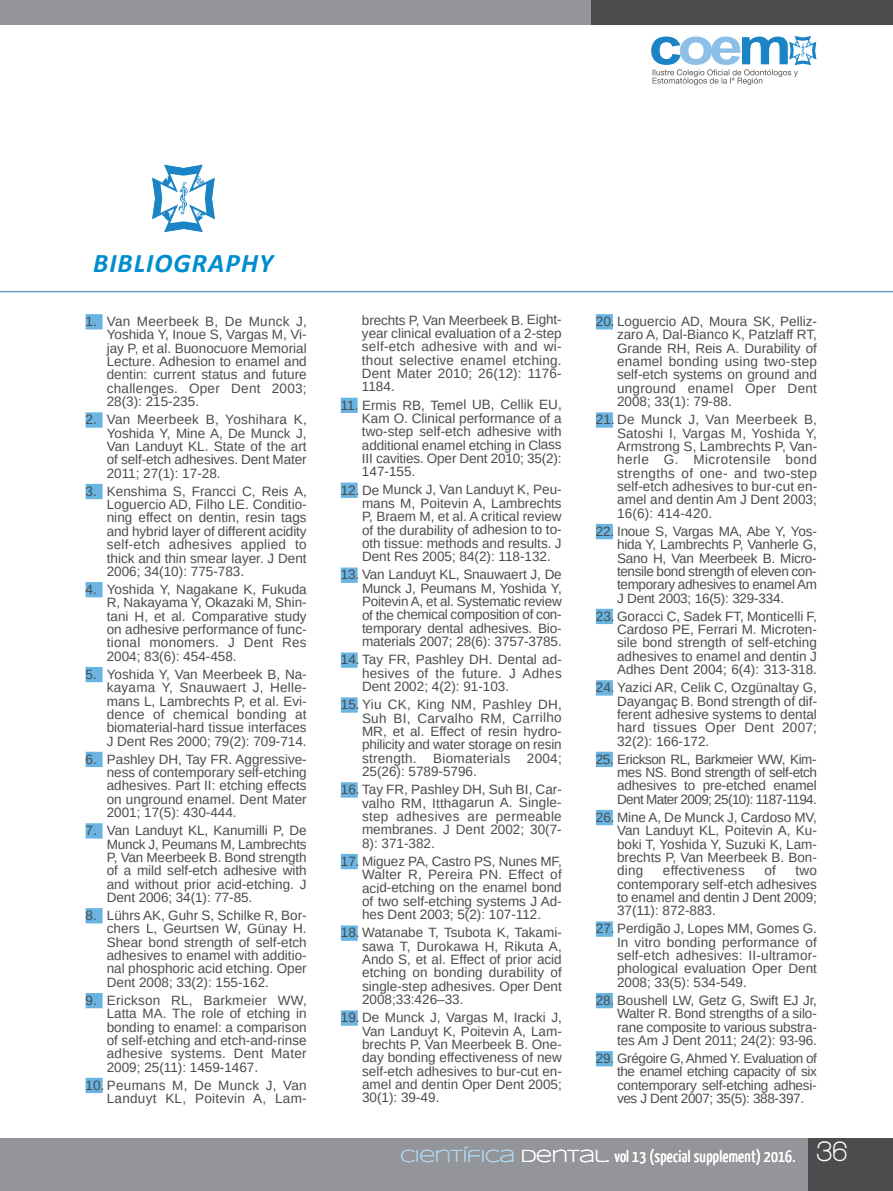
<style>
.page{position:relative;width:893px;height:1191px;background:#fff}
.page>*{position:absolute;margin:0;border:0;box-sizing:border-box;transform-origin:0 0}
.t1{font:italic 700 27px "Calibri";letter-spacing:.04em;color:#008dce}
.t2{font:16.5px "Yanone Kaffeesatz";letter-spacing:.015em;color:#fff}
.t3{font:13.5px/13.4px "Arimo";color:#4b4c4d;text-align:justify}
.t4{font:13.5px/13.4px "Arimo";letter-spacing:.02em;color:#4b4c4d;text-align:right}
.s1{font-family:"Syncopate";font-size:18px;color:#add2ed}
.s2{font-family:"Syncopate";font-size:18px}
.s3{font-family:"Walkway";font-weight:700;font-size:30px}
</style>
<div class="page">
<div style="left:0;top:1138px;width:893px;height:53px;background:#939598"></div>
<div style="left:0;top:0;width:599px;height:25px;background:#939598"></div>
<div style="left:591px;top:0;width:302px;height:25px;background:#4b4c4d"></div>
<div style="left:808px;top:1138px;width:85px;height:53px;background:#4b4c4d"></div>
<svg style="left:651px;top:36px;width:165px;height:49px"></svg>
<hr style="left:0;top:291px;width:893px;height:1px;background:#739dc6">
<div style="left:86px;top:314px;width:17px;height:15px;background:#69b4e1"></div>
<div style="left:86px;top:412px;width:17px;height:16px;background:#69b4e1"></div>
<div style="left:86px;top:484px;width:17px;height:15px;background:#69b4e1"></div>
<div style="left:86px;top:582px;width:17px;height:15px;background:#69b4e1"></div>
<div style="left:86px;top:667px;width:17px;height:15px;background:#69b4e1"></div>
<div style="left:86px;top:751px;width:17px;height:16px;background:#69b4e1"></div>
<div style="left:86px;top:823px;width:17px;height:15px;background:#69b4e1"></div>
<div style="left:86px;top:908px;width:17px;height:15px;background:#69b4e1"></div>
<div style="left:86px;top:993px;width:17px;height:15px;background:#69b4e1"></div>
<div style="left:86px;top:1077px;width:17px;height:16px;background:#69b4e1"></div>
<div style="left:341px;top:398px;width:17px;height:15px;background:#69b4e1"></div>
<div style="left:341px;top:482px;width:17px;height:16px;background:#69b4e1"></div>
<div style="left:341px;top:567px;width:17px;height:16px;background:#69b4e1"></div>
<div style="left:341px;top:652px;width:17px;height:16px;background:#69b4e1"></div>
<div style="left:341px;top:697px;width:17px;height:15px;background:#69b4e1"></div>
<div style="left:341px;top:782px;width:17px;height:15px;background:#69b4e1"></div>
<div style="left:341px;top:854px;width:17px;height:15px;background:#69b4e1"></div>
<div style="left:341px;top:925px;width:17px;height:15px;background:#69b4e1"></div>
<div style="left:341px;top:1010px;width:17px;height:15px;background:#69b4e1"></div>
<div style="left:596px;top:314px;width:17px;height:15px;background:#69b4e1"></div>
<div style="left:596px;top:412px;width:17px;height:16px;background:#69b4e1"></div>
<div style="left:596px;top:524px;width:17px;height:15px;background:#69b4e1"></div>
<div style="left:596px;top:609px;width:17px;height:15px;background:#69b4e1"></div>
<div style="left:596px;top:680px;width:17px;height:15px;background:#69b4e1"></div>
<div style="left:596px;top:751px;width:17px;height:16px;background:#69b4e1"></div>
<div style="left:596px;top:810px;width:17px;height:15px;background:#69b4e1"></div>
<div style="left:596px;top:921px;width:17px;height:15px;background:#69b4e1"></div>
<div style="left:596px;top:993px;width:17px;height:15px;background:#69b4e1"></div>
<div style="left:596px;top:1051px;width:17px;height:15px;background:#69b4e1"></div>
<svg style="left:152px;top:164px;width:63px;height:68px"></svg>
<h1 class="t1" style="left:93px;top:246px;width:181px">BIBLIOGRAPHY</h1>
<p class="t3" style="left:107px;top:315px;width:201px;text-indent:-21px">1. Van Meerbeek B, De Munck J, Yoshida Y, Inoue S, Vargas M, Vi&shy;jay P, et al. Buonocuore Memorial Lecture. Adhesion to enamel and dentin: current status and future challenges. Oper Dent 2003; 28(3): 215-235.</p>
<p class="t3" style="left:107px;top:413px;width:201px;text-indent:-21px">2. Van Meerbeek B, Yoshihara K, Yoshida Y, Mine A, De Munck J, Van Landuyt KL. State of the art of self-etch adhesives. Dent Mater 2011; 27(1): 17-28.</p>
<p class="t3" style="left:107px;top:484px;width:201px;text-indent:-21px">3. Kenshima S, Francci C, Reis A, Loguercio AD, Filho LE. Conditio&shy;ning effect on dentin, resin tags and hybrid layer of different acidity self-etch adhesives applied to thick and thin smear layer. J Dent 2006; 34(10): 775-783.</p>
<p class="t3" style="left:107px;top:582px;width:201px;text-indent:-21px">4. Yoshida Y, Nagakane K, Fukuda R, Nakayama Y, Okazaki M, Shin&shy;tani H, et al. Comparative study on adhesive performance of func&shy;tional monomers. J Dent Res 2004; 83(6): 454-458.</p>
<p class="t3" style="left:107px;top:667px;width:201px;text-indent:-21px">5. Yoshida Y, Van Meerbeek B, Na&shy;kayama Y, Snauwaert J, Helle&shy;mans L, Lambrechts P, et al. Evi&shy;dence of chemical bonding at biomaterial-hard tissue interfaces J Dent Res 2000; 79(2): 709-714.</p>
<p class="t3" style="left:107px;top:752px;width:201px;text-indent:-21px">6. Pashley DH, Tay FR. Aggressive&shy;ness of contemporary self-etching adhesives. Part II: etching effects on unground enamel. Dent Mater 2001; 17(5): 430-444.</p>
<p class="t3" style="left:107px;top:824px;width:201px;text-indent:-21px">7. Van Landuyt KL, Kanumilli P, De Munck J, Peumans M, Lambrechts P, Van Meerbeek B. Bond strength of a mild self-etch adhesive with and without prior acid-etching. J Dent 2006; 34(1): 77-85.</p>
<p class="t3" style="left:107px;top:908px;width:201px;text-indent:-21px">8. Lührs AK, Guhr S, Schilke R, Bor&shy;chers L, Geurtsen W, Günay H.<br>Shear bond strength of self-etch adhesives to enamel with additio&shy;nal phosphoric acid etching. Oper Dent 2008; 33(2): 155-162.</p>
<p class="t3" style="left:107px;top:993px;width:201px;text-indent:-21px">9. Erickson RL, Barkmeier WW, Latta MA. The role of etching in bonding to enamel: a comparison of self-etching and etch-and-rinse adhesive systems. Dent Mater 2009; 25(11): 1459-1467.</p>
<p class="t4" style="left:86px;top:1078px;width:223px">10. Peumans M, De Munck J, Van<br>Landuyt KL, Poitevin A, Lam-</p>
<p class="t3" style="left:362px;top:313px;width:201px">brechts P, Van Meerbeek B. Eight&shy;year clinical evaluation of a 2-step self-etch adhesive with and wi&shy;thout selective enamel etching.<br>Dent Mater 2010; 26(12): 1176- 1184.</p>
<p class="t3" style="left:362px;top:398px;width:201px;text-indent:-21px">11. Ermis RB, Temel UB, Cellik EU, Kam O. Clinical performance of a two-step self-etch adhesive with additional enamel etching in Class III cavities. Oper Dent 2010; 35(2):<br>147-155.</p>
<p class="t3" style="left:362px;top:483px;width:201px;text-indent:-21px">12. De Munck J, Van Landuyt K, Peu&shy;mans M, Poitevin A, Lambrechts P, Braem M, et al. A critical review of the durability of adhesion to to&shy;oth tissue: methods and results. J Dent Res 2005; 84(2): 118-132.</p>
<p class="t3" style="left:362px;top:568px;width:201px;text-indent:-21px">13. Van Landuyt KL, Snauwaert J, De Munck J, Peumans M, Yoshida Y, Poitevin A, et al. Systematic review of the chemical composition of con&shy;temporary dental adhesives. Bio&shy;materials 2007; 28(6): 3757-3785.</p>
<p class="t3" style="left:362px;top:653px;width:201px;text-indent:-21px">14. Tay FR, Pashley DH. Dental ad&shy;hesives of the future. J Adhes Dent 2002; 4(2): 91-103.</p>
<p class="t3" style="left:362px;top:698px;width:201px;text-indent:-21px">15. Yiu CK, King NM, Pashley DH, Suh BI, Carvalho RM, Carrilho MR, et al. Effect of resin hydro&shy;philicity and water storage on resin strength. Biomaterials 2004; 25(26): 5789-5796.</p>
<p class="t3" style="left:362px;top:782px;width:201px;text-indent:-21px">16. Tay FR, Pashley DH, Suh BI, Car&shy;valho RM, Itthagarun A. Single&shy;step adhesives are permeable membranes. J Dent 2002; 30(7- 8): 371-382.</p>
<p class="t3" style="left:362px;top:854px;width:201px;text-indent:-21px">17. Miguez PA, Castro PS, Nunes MF, Walter R, Pereira PN. Effect of acid-etching on the enamel bond of two self-etching systems J Ad&shy;hes Dent 2003; 5(2): 107-112.</p>
<p class="t3" style="left:362px;top:926px;width:201px;text-indent:-21px">18. Watanabe T, Tsubota K, Takami&shy;sawa T, Durokawa H, Rikuta A, Ando S, et al. Effect of prior acid etching on bonding durability of single-step adhesives. Oper Dent 2008;33:426–33.</p>
<p class="t3" style="left:362px;top:1011px;width:201px;text-indent:-21px">19. De Munck J, Vargas M, Iracki J, Van Landuyt K, Poitevin A, Lam&shy;brechts P, Van Meerbeek B. One&shy;day bonding effectiveness of new self-etch adhesives to bur-cut en&shy;amel and dentin Oper Dent 2005; 30(1): 39-49.</p>
<p class="t3" style="left:617px;top:315px;width:201px;text-indent:-21px">20. Loguercio AD, Moura SK, Pelliz&shy;zaro A, Dal-Bianco K, Patzlaff RT, Grande RH, Reis A. Durability of enamel bonding using two-step self-etch systems on ground and unground enamel Oper Dent 2008; 33(1): 79-88.</p>
<p class="t3" style="left:617px;top:413px;width:202px;text-indent:-21px">21. De Munck J, Van Meerbeek B, Satoshi I, Vargas M, Yoshida Y, Armstrong S, Lambrechts P, Van&shy;herle G. Microtensile bond strengths of one- and two-step self-etch adhesives to bur-cut en&shy;amel and dentin Am J Dent 2003; 16(6): 414-420.</p>
<p class="t3" style="left:617px;top:524px;width:201px;text-indent:-21px">22. Inoue S, Vargas MA, Abe Y, Yos&shy;hida Y, Lambrechts P, Vanherle G, Sano H, Van Meerbeek B. Micro&shy;tensile bond strength of eleven con&shy;temporary adhesives to enamel Am J Dent 2003; 16(5): 329-334.</p>
<p class="t3" style="left:617px;top:609px;width:201px;text-indent:-21px">23. Goracci C, Sadek FT, Monticelli F, Cardoso PE, Ferrari M. Microten&shy;sile bond strength of self-etching adhesives to enamel and dentin J Adhes Dent 2004; 6(4): 313-318.</p>
<p class="t3" style="left:617px;top:681px;width:202px;text-indent:-21px">24. Yazici AR, Celik C, Ozgünaltay G, Dayangaç B. Bond strength of dif&shy;ferent adhesive systems to dental hard tissues Oper Dent 2007; 32(2): 166-172.</p>
<p class="t3" style="left:617px;top:752px;width:201px;text-indent:-21px">25. Erickson RL, Barkmeier WW, Kim&shy;mes NS. Bond strength of self-etch adhesives to pre-etched enamel Dent Mater 2009; 25(10): 1187-1194.</p>
<p class="t3" style="left:617px;top:810px;width:201px;text-indent:-21px">26. Mine A, De Munck J, Cardoso MV, Van Landuyt KL, Poitevin A, Ku&shy;boki T, Yoshida Y, Suzuki K, Lam&shy;brechts P, Van Meerbeek B. Bon&shy;ding</p>
<p class="t4" style="left:663px;top:864px;width:83px">effectiveness</p>
<p class="t3" style="left:764px;top:864px;width:13px">of</p>
<p class="t3" style="left:617px;top:864px;width:201px;text-indent:178px">two contemporary self-etch adhesives to enamel and dentin J Dent 2009; 37(11): 872-883.</p>
<p class="t3" style="left:617px;top:922px;width:201px;text-indent:-21px">27. Perdigão J, Lopes MM, Gomes G.<br>In vitro bonding performance of self-etch adhesives: II-ultramor&shy;phological evaluation Oper Dent 2008; 33(5): 534-549.</p>
<p class="t3" style="left:617px;top:993px;width:201px;text-indent:-21px">28. Boushell LW, Getz G, Swift EJ Jr, Walter R. Bond strengths of a silo&shy;rane composite to various substra&shy;tes Am J Dent 2011; 24(2): 93-96.</p>
<p class="t3" style="left:617px;top:1051px;width:201px;text-indent:-21px">29. Grégoire G, Ahmed Y. Evaluation of the enamel etching capacity of six contemporary self-etching adhesi&shy;ves J Dent 2007; 35(5): 388-397.</p>
<p class="t2" style="left:400px;top:1145px;width:449px"><span class="s1">CIENTÍFICA</span> <span class="s2">DENTAL.</span> vol 13 (special supplement) 2016. <span class="s3">36</span></p>
</div>
